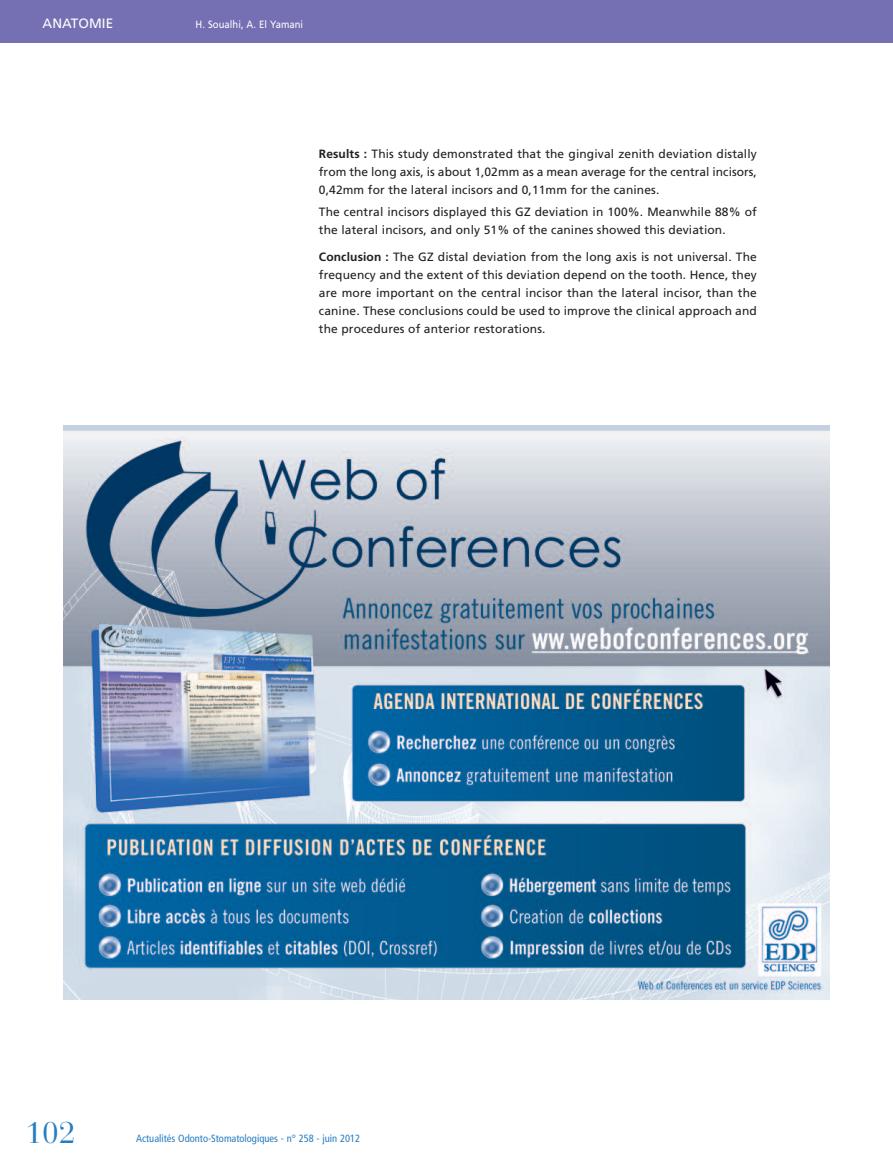
<style>
.page{position:relative;width:893px;height:1170px;background:#fff}
.page>*{position:absolute;margin:0;border:0;box-sizing:border-box;transform-origin:0 0}
.t1{font:30px "Bauer Bodoni";color:#277dc1}
.t2{font:13.5px "Frutiger";letter-spacing:.005em;color:#fff}
.t3{font:12px/18px "Frutiger";letter-spacing:.01em;color:#231f20;text-align:justify}
.t4{font:condensed 10.5px "Frutiger";color:#277dc1}
.t5{font:10.5px "Frutiger";letter-spacing:.005em;color:#fff;scale:.9 1}
.s1{font-weight:700}
</style>
<div class="page">
<div style="left:0;top:0;width:893px;height:43px;background:#756fb3"></div>
<img style="left:64px;top:425px;width:765px;height:574px">
<p class="t2" style="left:43px;top:18px;width:72px">ANATOMIE</p>
<p class="t5" style="left:196px;top:20px;width:121px">H. Soualhi, A. El Yamani</p>
<p class="t3" style="left:319px;top:146px;width:439px"><span class="s1">Results :</span> This study demonstrated that the gingival zenith deviation distally from the long axis, is about 1,02mm as a mean average for the central incisors, 0,42mm for the lateral incisors and 0,11mm for the canines.</p>
<p class="t3" style="left:319px;top:204px;width:439px">The central incisors displayed this GZ deviation in 100%. Meanwhile 88% of the lateral incisors, and only 51% of the canines showed this deviation.</p>
<p class="t3" style="left:319px;top:248px;width:439px"><span class="s1">Conclusion :</span> The GZ distal deviation from the long axis is not universal. The frequency and the extent of this deviation depend on the tooth. Hence, they are more important on the central incisor than the lateral incisor, than the canine. These conclusions could be used to improve the clinical approach and the procedures of anterior restorations.</p>
<h1 class="t1" style="left:26px;top:1121px;width:52px">102</h1>
<p class="t4" style="left:136px;top:1134px;width:226px">Actualités Odonto-Stomatologiques - n° 258 - juin 2012</p>
</div>
